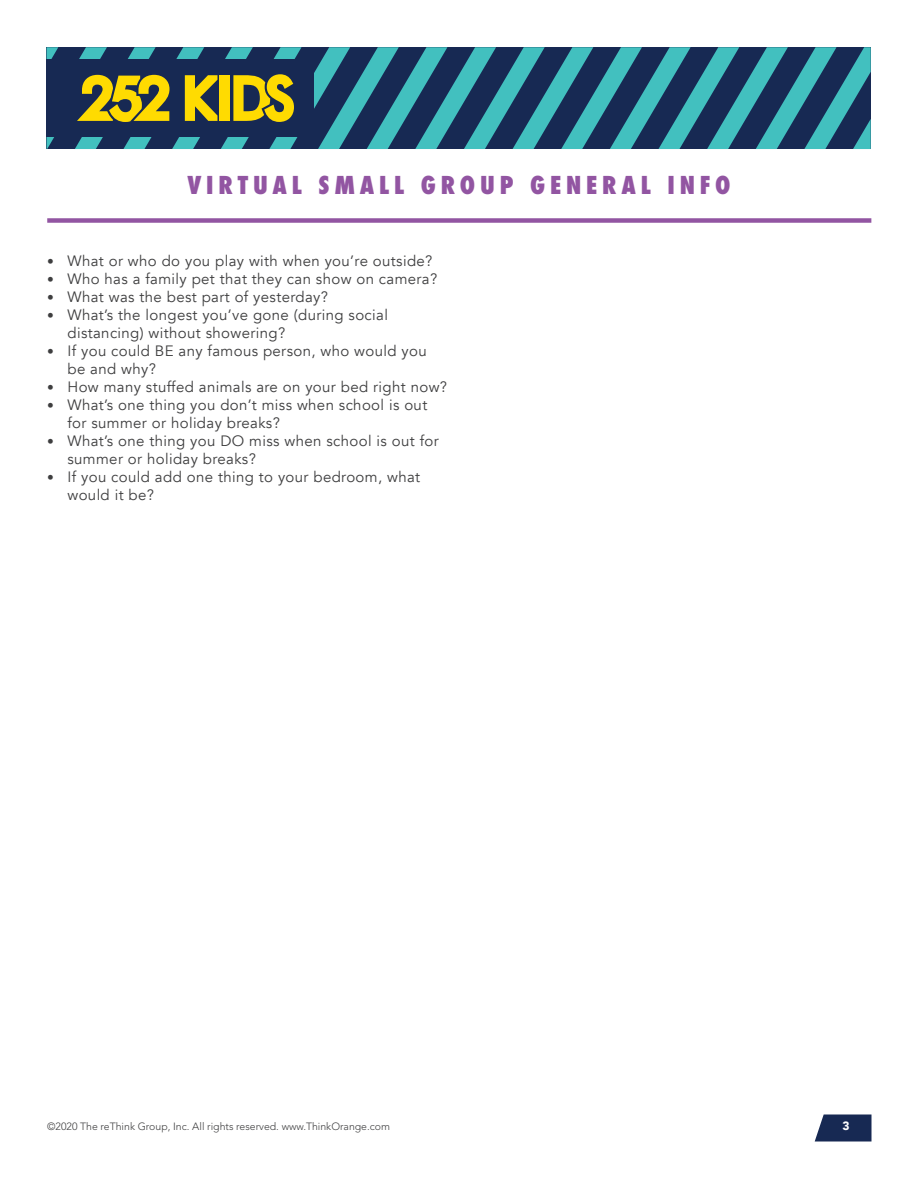
<style>
.page{position:relative;width:918px;height:1188px;background:#fff}
.page>*{position:absolute;margin:0;border:0;box-sizing:border-box;transform-origin:0 0}
.t1{font:800 condensed 24px "Futura";letter-spacing:.2em;color:#9255a2}
.t2{font:15px/18px "Avenir";letter-spacing:.025em;color:#3e3e3f}
.t3{font:900 12px "Avenir";color:#fff}
.t4{font:300 10.5px "Avenir LT Std";color:#3e3e3f}
.s1{font-size:13.5px}
</style>
<div class="page">
<div style="left:47px;top:218px;width:824px;height:5px;background:#9255a2"></div>
<svg style="left:46px;top:47px;width:825px;height:102px;background:#35666f"></svg>
<svg style="left:815px;top:1114px;width:57px;height:28px;background:#314166"></svg>
<h1 class="t1" style="left:187px;top:169px;width:545px">VIRTUAL SMALL GROUP GENERAL INFO</h1>
<p class="t2" style="left:47px;top:252px;width:387px"><span class="s1">•</span> What or who do you play with when you’re outside?</p>
<p class="t2" style="left:47px;top:270px;width:392px"><span class="s1">•</span> Who has a family pet that they can show on camera?</p>
<p class="t2" style="left:47px;top:288px;width:282px"><span class="s1">•</span> What was the best part of yesterday?</p>
<p class="t2" style="left:68px;top:306px;width:322px;text-indent:-20px"><span class="s1">•</span> What’s the longest you’ve gone (during social distancing) without showering?</p>
<p class="t2" style="left:68px;top:342px;width:361px;text-indent:-20px"><span class="s1">•</span> If you could BE any famous person, who would you be and why?</p>
<p class="t2" style="left:47px;top:378px;width:401px"><span class="s1">•</span> How many stuffed animals are on your bed right now?</p>
<p class="t2" style="left:68px;top:396px;width:361px;text-indent:-20px"><span class="s1">•</span> What’s one thing you don’t miss when school is out for summer or holiday breaks?</p>
<p class="t2" style="left:68px;top:432px;width:373px;text-indent:-20px"><span class="s1">•</span> What’s one thing you DO miss when school is out for summer or holiday breaks?</p>
<p class="t2" style="left:68px;top:468px;width:354px;text-indent:-20px"><span class="s1">•</span> If you could add one thing to your bedroom, what would it be?</p>
<p class="t4" style="left:47px;top:1120px;width:344px">©2020 The reThink Group, Inc. All rights reserved. www.ThinkOrange.com</p>
<p class="t3" style="left:843px;top:1115px;width:9px">3</p>
</div>
